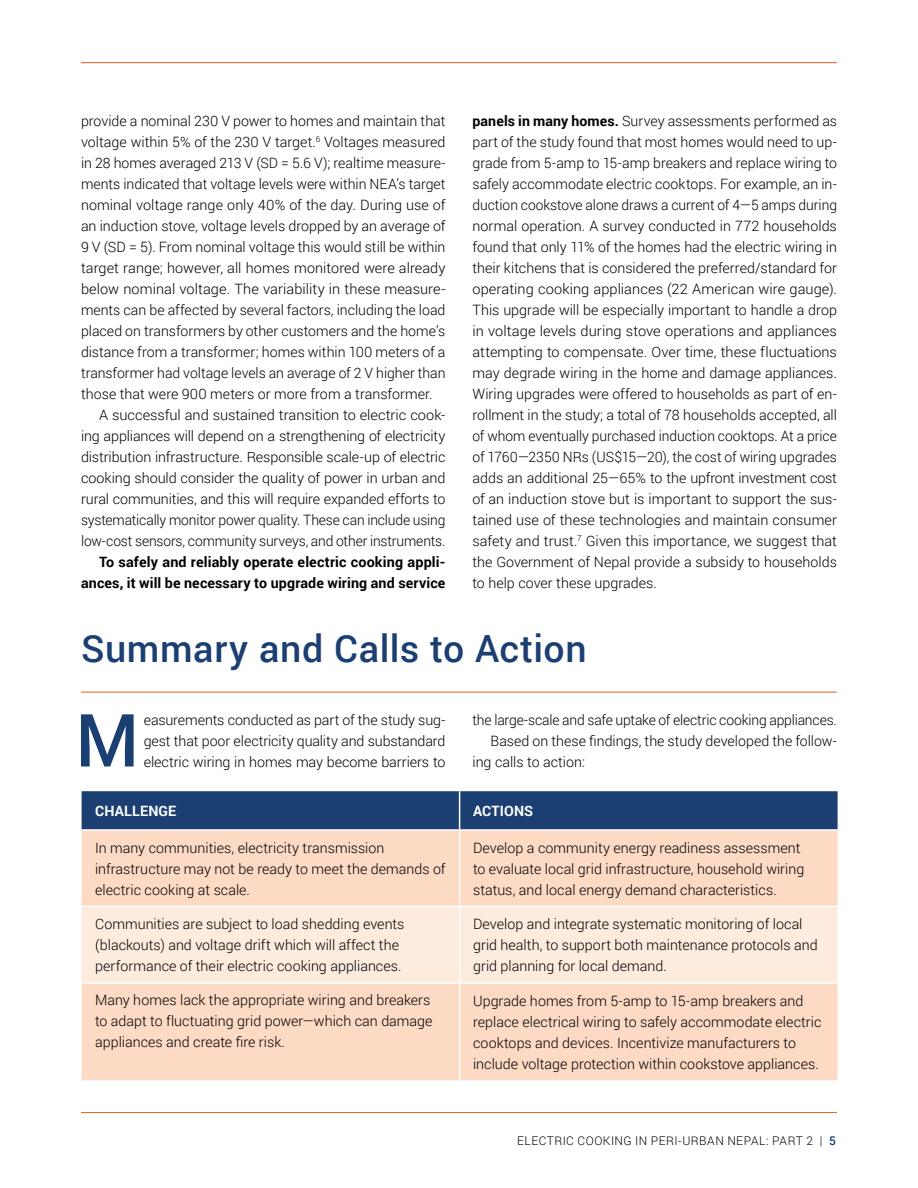
<style>
.page{position:relative;width:918px;height:1188px;background:#fff}
.page>*{position:absolute;margin:0;border:0;box-sizing:border-box;transform-origin:0 0}
.t1{font:500 73.35px "Roboto";color:#1b3f73}
.t2{font:500 37.5px "Roboto";letter-spacing:.015em;color:#1b3f73}
.t3{font:300 14.25px/21px "Roboto";color:#000}
.t4{font:700 14.25px/21px "Roboto";letter-spacing:.01em;color:#000;text-align:right}
.t5{font:700 14.25px "Roboto";letter-spacing:.01em;color:#fff}
.t6{font:300 12px "Roboto";letter-spacing:.035em;color:#000}
.s1{font-weight:700}
.s2{font-weight:500;color:#1b3f73}
</style>
<div class="page">
<hr style="left:81px;top:1112px;width:756px;height:1px;background:#f15c22">
<hr style="left:81px;top:62px;width:756px;height:1px;background:#f15c22">
<hr style="left:81px;top:692px;width:756px;height:1px;background:#f15c22">
<div style="left:82px;top:791px;width:756px;height:38px;background:#1b3f73"></div>
<div style="left:82px;top:831px;width:756px;height:249px;background:#fddac4"></div>
<div style="left:82px;top:907px;width:756px;height:75px;background:#fdebde"></div>
<hr style="left:459px;top:791px;width:1px;height:38px;background:#fff">
<hr style="left:459px;top:831px;width:1px;height:75px;background:#fff">
<hr style="left:82px;top:906px;width:378px;height:1px;background:#fff">
<hr style="left:460px;top:906px;width:378px;height:1px;background:#fff">
<hr style="left:459px;top:907px;width:1px;height:75px;background:#fff">
<hr style="left:82px;top:982px;width:378px;height:2px;background:#fff">
<hr style="left:460px;top:982px;width:378px;height:2px;background:#fff">
<hr style="left:459px;top:984px;width:1px;height:96px;background:#fff">
<p class="t3" style="left:81px;top:110px;width:366px">provide a nominal 230 V power to homes and maintain that</p>
<p class="t3" style="left:81px;top:131px;width:366px">voltage within 5% of the 230 V target.<sup>6</sup> Voltages measured</p>
<p class="t3" style="left:81px;top:152px;width:366px">in 28 homes averaged 213 V (SD = 5.6 V); realtime measure-</p>
<p class="t3" style="left:81px;top:173px;width:366px">ments indicated that voltage levels were within NEA’s target</p>
<p class="t3" style="left:81px;top:194px;width:366px">nominal voltage range only 40% of the day. During use of</p>
<p class="t3" style="left:81px;top:215px;width:366px">an induction stove, voltage levels dropped by an average of</p>
<p class="t3" style="left:81px;top:236px;width:366px">9 V (SD = 5). From nominal voltage this would still be within</p>
<p class="t3" style="left:81px;top:257px;width:366px">target range; however, all homes monitored were already</p>
<p class="t3" style="left:81px;top:278px;width:366px">below nominal voltage. The variability in these measure-</p>
<p class="t3" style="left:81px;top:299px;width:366px">ments can be affected by several factors, including the load</p>
<p class="t3" style="left:81px;top:320px;width:366px">placed on transformers by other customers and the home’s</p>
<p class="t3" style="left:81px;top:341px;width:366px">distance from a transformer; homes within 100 meters of a</p>
<p class="t3" style="left:81px;top:362px;width:366px">transformer had voltage levels an average of 2 V higher than</p>
<p class="t3" style="left:81px;top:383px;width:353px">those that were 900 meters or more from a transformer.</p>
<p class="t3" style="left:99px;top:404px;width:348px">A successful and sustained transition to electric cook-</p>
<p class="t3" style="left:81px;top:425px;width:366px">ing appliances will depend on a strengthening of electricity</p>
<p class="t3" style="left:81px;top:446px;width:366px">distribution infrastructure. Responsible scale-up of electric</p>
<p class="t3" style="left:81px;top:467px;width:366px">cooking should consider the quality of power in urban and</p>
<p class="t3" style="left:81px;top:488px;width:366px">rural communities, and this will require expanded efforts to</p>
<p class="t3" style="left:81px;top:509px;width:366px">systematically monitor power quality. These can include using</p>
<p class="t3" style="left:81px;top:530px;width:366px">low-cost sensors, community surveys, and other instruments.</p>
<p class="t4" style="left:81px;top:551px;width:366px">To safely and reliably operate electric cooking appli&shy;ances, it will be necessary to upgrade wiring and service</p>
<p class="t3" style="left:472px;top:110px;width:366px;text-align:justify"><span class="s1">panels in many homes.</span> Survey assessments performed as part of the study found that most homes would need to up&shy;grade from 5-amp to 15-amp breakers and replace wiring to safely accommodate electric cooktops. For example, an in&shy;duction cookstove alone draws a current of 4—5 amps during normal operation. A survey conducted in 772 households found that only 11% of the homes had the electric wiring in their kitchens that is considered the preferred/standard for operating cooking appliances (22 American wire gauge).<br>This upgrade will be especially important to handle a drop in voltage levels during stove operations and appliances attempting to compensate. Over time, these fluctuations may degrade wiring in the home and damage appliances.<br>Wiring upgrades were offered to households as part of en&shy;rollment in the study; a total of 78 households accepted, all of whom eventually purchased induction cooktops. At a price of 1760—2350 NRs (US$15—20), the cost of wiring upgrades adds an additional 25—65% to the upfront investment cost of an induction stove but is important to support the sus&shy;tained use of these technologies and maintain consumer safety and trust.<sup>7</sup> Given this importance, we suggest that the Government of Nepal provide a subsidy to households to help cover these upgrades.</p>
<h2 class="t2" style="left:81px;top:622px;width:507px">Summary and Calls to Action</h2>
<h1 class="t1" style="left:75px;top:689px;width:65px">M</h1>
<p class="t3" style="left:144px;top:708px;width:303px;text-align:justify">easurements conducted as part of the study sug&shy;gest that poor electricity quality and substandard electric wiring in homes may become barriers to</p>
<p class="t3" style="left:472px;top:708px;width:366px">the large-scale and safe uptake of electric cooking appliances.</p>
<p class="t3" style="left:490px;top:729px;width:348px">Based on these findings, the study developed the follow-</p>
<p class="t3" style="left:472px;top:750px;width:114px">ing calls to action:</p>
<p class="t5" style="left:95px;top:801px;width:83px">CHALLENGE</p>
<p class="t5" style="left:473px;top:801px;width:62px">ACTIONS</p>
<p class="t3" style="left:95px;top:837px;width:352px">In many communities, electricity transmission infrastructure may not be ready to meet the demands of electric cooking at scale.</p>
<p class="t3" style="left:473px;top:837px;width:333px">Develop a community energy readiness assessment to evaluate local grid infrastructure, household wiring status, and local energy demand characteristics.</p>
<p class="t3" style="left:95px;top:913px;width:311px">Communities are subject to load shedding events (blackouts) and voltage drift which will affect the performance of their electric cooking appliances.</p>
<p class="t3" style="left:473px;top:913px;width:346px">Develop and integrate systematic monitoring of local grid health, to support both maintenance protocols and grid planning for local demand.</p>
<p class="t3" style="left:95px;top:989px;width:339px">Many homes lack the appropriate wiring and breakers to adapt to fluctuating grid power—which can damage appliances and create fire risk.</p>
<p class="t3" style="left:473px;top:989px;width:350px">Upgrade homes from 5-amp to 15-amp breakers and replace electrical wiring to safely accommodate electric cooktops and devices. Incentivize manufacturers to include voltage protection within cookstove appliances.</p>
<p class="t6" style="left:517px;top:1132px;width:321px">ELECTRIC COOKING IN PERI-URBAN NEPAL: PART 2 | <span class="s2">5</span></p>
</div>
